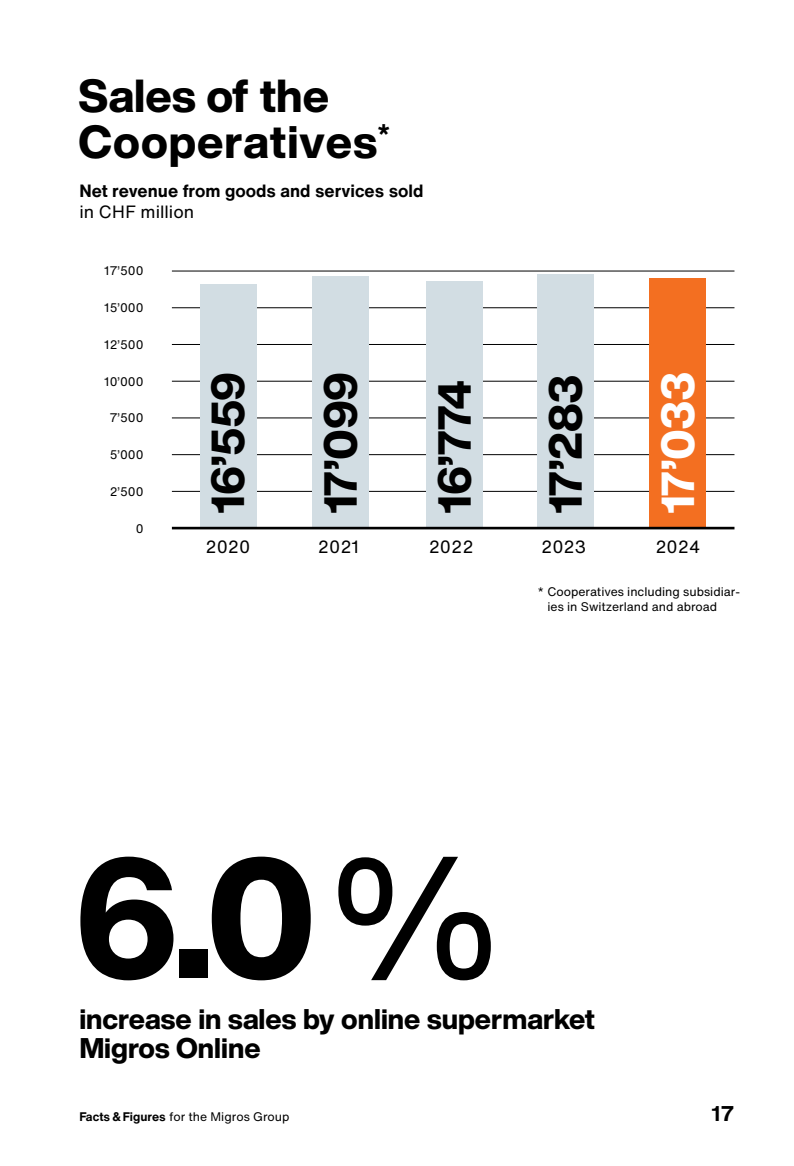
<style>
.page{position:relative;width:794px;height:1166px;background:#fff}
.page>*{position:absolute;margin:0;border:0;box-sizing:border-box;transform-origin:0 0}
.t1{font:800 166.25px "Helvetica Now Display";color:#000}
.t2{font:800 45.5px "Helvetica Now Display";color:#000}
.t3{font:800 45.5px/45.5px "Helvetica Now Display";letter-spacing:.02em;color:#000}
.t4{font:800 45.5px "Helvetica Now Display";color:#fff}
.t5{font:800 28px/28.9px "Helvetica Now Display";color:#000}
.t6{font:700 21px "Helvetica Now Text";color:#000}
.t7{font:700 17.5px "Helvetica Now Text";color:#000}
.t8{font:17.5px "Helvetica Now Text";color:#000}
.t9{font:12.25px/15.8px "Helvetica Now Text";color:#000}
.s1{font-family:"Helvetica Now Text";font-weight:400}
.s2{font-weight:700}
</style>
<div class="page">
<hr style="left:172px;top:307px;width:562px;height:1px;background:#000">
<hr style="left:172px;top:271px;width:562px;height:1px;background:#000">
<hr style="left:172px;top:344px;width:562px;height:1px;background:#000">
<hr style="left:172px;top:381px;width:562px;height:1px;background:#000">
<hr style="left:172px;top:418px;width:562px;height:1px;background:#000">
<hr style="left:172px;top:454px;width:562px;height:1px;background:#000">
<hr style="left:172px;top:491px;width:562px;height:1px;background:#000">
<div style="left:537px;top:274px;width:57px;height:254px;background:#d2dde3"></div>
<div style="left:426px;top:281px;width:57px;height:247px;background:#d2dde3"></div>
<div style="left:200px;top:284px;width:56px;height:244px;background:#d2dde3"></div>
<div style="left:312px;top:276px;width:57px;height:252px;background:#d2dde3"></div>
<div style="left:649px;top:278px;width:57px;height:249px;background:#f36f21"></div>
<hr style="left:172px;top:527px;width:562px;height:2px;background:#000">
<h2 class="t3" style="left:79px;top:73px;width:313px">Sales of the<br>Cooperatives<sup>*</sup></h2>
<h3 class="t7" style="left:79px;top:179px;width:345px">Net revenue from goods and services sold</h3>
<h3 class="t8" style="left:79px;top:200px;width:116px">in CHF million</h3>
<p class="t9" style="left:104px;top:263px;width:41px">17’500</p>
<p class="t9" style="left:104px;top:300px;width:41px">15’000</p>
<p class="t9" style="left:104px;top:337px;width:41px">12’500</p>
<p class="t9" style="left:104px;top:373px;width:41px">10’000</p>
<p class="t9" style="left:110px;top:410px;width:35px">7’500</p>
<p class="t9" style="left:110px;top:447px;width:35px">5’000</p>
<p class="t9" style="left:110px;top:484px;width:35px">2’500</p>
<p class="t9" style="left:136px;top:520px;width:9px">0</p>
<h2 class="t2" style="left:197px;top:514px;width:144px;rotate:-90deg">16’559</h2>
<h2 class="t2" style="left:309px;top:514px;width:144px;rotate:-90deg">17’099</h2>
<h2 class="t2" style="left:424px;top:514px;width:136px;rotate:-90deg">16’774</h2>
<h2 class="t2" style="left:534px;top:514px;width:141px;rotate:-90deg">17’283</h2>
<h2 class="t4" style="left:647px;top:514px;width:143px;rotate:-90deg">17’033</h2>
<h3 class="t8" style="left:205px;top:535px;width:46px">2020</h3>
<h3 class="t8" style="left:318px;top:535px;width:43px">2021</h3>
<h3 class="t8" style="left:429px;top:535px;width:46px">2022</h3>
<h3 class="t8" style="left:541px;top:535px;width:46px">2023</h3>
<h3 class="t8" style="left:655px;top:535px;width:46px">2024</h3>
<p class="t9" style="left:547px;top:583px;width:194px;text-indent:-10px">* Cooperatives including subsidiar&shy;ies in Switzerland and abroad</p>
<h1 class="t1" style="left:75px;top:805px;width:439px">6.0 <span class="s1">%</span></h1>
<h3 class="t5" style="left:79px;top:1004px;width:517px">increase in sales by online supermarket<br>Migros Online</h3>
<p class="t9" style="left:79px;top:1108px;width:212px"><span class="s2">Facts &amp; Figures</span> for the Migros Group</p>
<h3 class="t6" style="left:711px;top:1099px;width:24px">17</h3>
</div>
